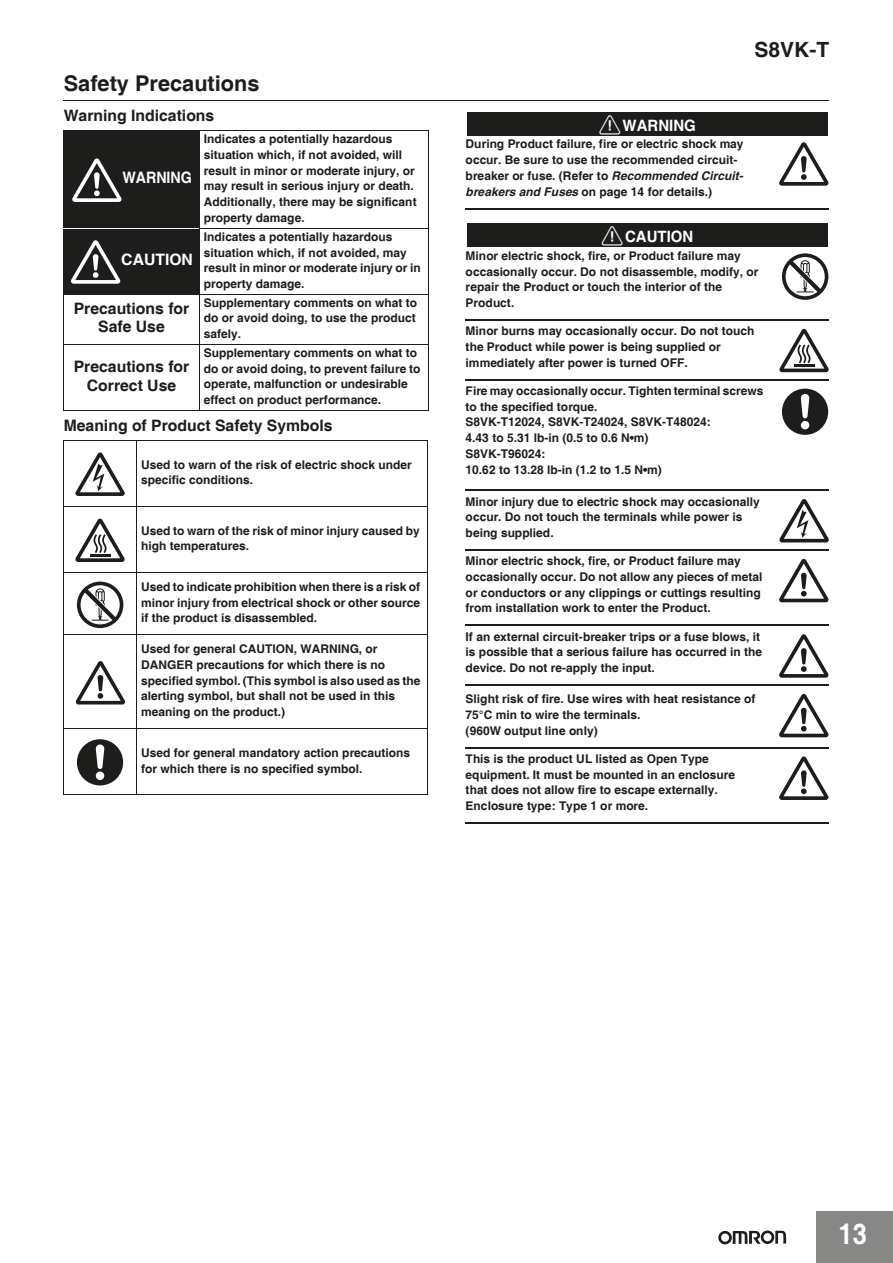
<style>
.page{position:relative;width:893px;height:1263px;background:#fff}
.page>*{position:absolute;margin:0;border:0;box-sizing:border-box;transform-origin:0 0}
.t1{font:700 28.5px "Helvetica";color:#fff;scale:.9 1}
.t2{font:700 21.75px "Helvetica";color:#1d1d1b}
.t3{font:700 21px "Helvetica";color:#1d1d1b}
.t4{font:700 15.75px/18.8px "Helvetica";color:#1d1d1b;text-align:center}
.t5{font:700 15.75px "Helvetica";letter-spacing:-.005em;color:#fff;scale:.91 1}
.t6{font:700 15.75px "Helvetica";letter-spacing:-.005em;color:#fff}
.t7{font:700 15.6px "Helvetica";color:#fff;scale:.96 1}
.t8{font:700 12px/15.8px "Helvetica";color:#1d1d1b}
.s1{font-style:italic}
</style>
<div class="page">
<div style="left:816px;top:1212px;width:77px;height:51px;background:#878786"></div>
<svg style="left:718px;top:1230px;width:68px;height:14px"></svg>
<hr style="left:64px;top:100px;width:765px;height:1px;background:#1d1d1b">
<svg style="left:467px;top:112px;width:361px;height:24px"></svg>
<div style="left:467px;top:112px;width:360px;height:23px;background:#1d1d1b"></div>
<svg style="left:466px;top:209px;width:363px;height:1px"></svg>
<hr style="left:466px;top:208px;width:363px;height:1px;background:#1d1d1b">
<div style="left:467px;top:223px;width:360px;height:24px;background:#1d1d1b"></div>
<hr style="left:466px;top:319px;width:363px;height:2px;background:#1d1d1b">
<svg style="left:466px;top:380px;width:363px;height:1px"></svg>
<hr style="left:466px;top:379px;width:363px;height:1px;background:#1d1d1b">
<svg style="left:466px;top:489px;width:363px;height:1px"></svg>
<hr style="left:466px;top:490px;width:363px;height:1px;background:#1d1d1b">
<hr style="left:466px;top:549px;width:363px;height:2px;background:#1d1d1b">
<svg style="left:466px;top:624px;width:363px;height:1px"></svg>
<hr style="left:466px;top:625px;width:363px;height:1px;background:#1d1d1b">
<hr style="left:466px;top:684px;width:363px;height:2px;background:#1d1d1b">
<svg style="left:466px;top:748px;width:363px;height:1px"></svg>
<hr style="left:466px;top:747px;width:363px;height:1px;background:#1d1d1b">
<hr style="left:466px;top:822px;width:363px;height:2px;background:#1d1d1b">
<div style="left:64px;top:131px;width:135px;height:97px;background:#1d1d1b"></div>
<div style="left:64px;top:228px;width:135px;height:66px;background:#1d1d1b"></div>
<hr style="left:63px;top:131px;width:1px;height:279px;background:#1d1d1b">
<hr style="left:199px;top:130px;width:1px;height:281px;background:#1d1d1b">
<hr style="left:428px;top:131px;width:1px;height:279px;background:#1d1d1b">
<hr style="left:63px;top:130px;width:365px;height:1px;background:#1d1d1b">
<hr style="left:63px;top:228px;width:137px;height:1px;background:#fff">
<hr style="left:199px;top:228px;width:229px;height:1px;background:#1d1d1b">
<hr style="left:63px;top:294px;width:365px;height:1px;background:#1d1d1b">
<hr style="left:63px;top:344px;width:365px;height:1px;background:#1d1d1b">
<hr style="left:63px;top:410px;width:365px;height:1px;background:#1d1d1b">
<hr style="left:63px;top:441px;width:1px;height:353px;background:#1d1d1b">
<hr style="left:136px;top:440px;width:1px;height:355px;background:#1d1d1b">
<hr style="left:427px;top:441px;width:1px;height:353px;background:#1d1d1b">
<hr style="left:63px;top:440px;width:365px;height:1px;background:#1d1d1b">
<hr style="left:63px;top:506px;width:365px;height:1px;background:#1d1d1b">
<hr style="left:63px;top:572px;width:365px;height:1px;background:#1d1d1b">
<hr style="left:63px;top:635px;width:365px;height:1px;background:#1d1d1b">
<hr style="left:63px;top:728px;width:365px;height:1px;background:#1d1d1b">
<hr style="left:63px;top:794px;width:365px;height:1px;background:#1d1d1b">
<svg style="left:72px;top:159px;width:50px;height:43px"></svg>
<svg style="left:71px;top:240px;width:49px;height:44px"></svg>
<svg style="left:75px;top:453px;width:50px;height:43px"></svg>
<svg style="left:75px;top:519px;width:50px;height:43px"></svg>
<hr style="left:90px;top:554px;width:20px;height:3px;background:#1d1d1b">
<svg style="left:77px;top:582px;width:46px;height:46px"></svg>
<svg style="left:76px;top:661px;width:49px;height:44px"></svg>
<div style="left:77px;top:739px;width:46px;height:46px;background:#1d1d1b;border-radius:50%"></div>
<div style="left:96px;top:772px;width:8px;height:8px;background:#fff;border-radius:50%"></div>
<svg style="left:96px;top:745px;width:8px;height:24px"></svg>
<svg style="left:779px;top:142px;width:49px;height:44px"></svg>
<svg style="left:782px;top:253px;width:46px;height:47px"></svg>
<svg style="left:779px;top:329px;width:50px;height:43px"></svg>
<hr style="left:794px;top:365px;width:20px;height:2px;background:#1d1d1b">
<div style="left:782px;top:389px;width:46px;height:46px;background:#1d1d1b;border-radius:50%"></div>
<div style="left:801px;top:421px;width:8px;height:8px;background:#fff;border-radius:50%"></div>
<svg style="left:801px;top:394px;width:8px;height:24px"></svg>
<svg style="left:779px;top:499px;width:50px;height:43px"></svg>
<svg style="left:779px;top:559px;width:49px;height:43px"></svg>
<svg style="left:779px;top:634px;width:49px;height:44px"></svg>
<svg style="left:779px;top:694px;width:49px;height:43px"></svg>
<svg style="left:779px;top:757px;width:49px;height:43px"></svg>
<h2 class="t2" style="left:64px;top:70px;width:197px">Safety Precautions</h2>
<h3 class="t4" style="left:64px;top:107px;width:152px">Warning Indications</h3>
<h3 class="t5" style="left:122px;top:168px;width:78px">WARNING</h3>
<h3 class="t6" style="left:121px;top:250px;width:73px">CAUTION</h3>
<p class="t8" style="left:204px;top:132px;width:214px">Indicates a potentially hazardous situation which, if not avoided, will result in minor or moderate injury, or may result in serious injury or death.<br>Additionally, there may be significant property damage.</p>
<p class="t8" style="left:204px;top:229px;width:218px">Indicates a potentially hazardous situation which, if not avoided, may result in minor or moderate injury or in property damage.</p>
<h3 class="t4" style="left:74px;top:300px;width:117px">Precautions for<br>Safe Use</h3>
<p class="t8" style="left:204px;top:295px;width:215px;text-align:justify">Supplementary comments on what to do or avoid doing, to use the product safely.</p>
<h3 class="t4" style="left:74px;top:358px;width:117px">Precautions for<br>Correct Use</h3>
<p class="t8" style="left:204px;top:345px;width:218px">Supplementary comments on what to do or avoid doing, to prevent failure to operate, malfunction or undesirable effect on product performance.</p>
<h3 class="t4" style="left:64px;top:417px;width:270px">Meaning of Product Safety Symbols</h3>
<p class="t8" style="left:141px;top:457px;width:272px">Used to warn of the risk of electric shock under specific conditions.</p>
<p class="t8" style="left:141px;top:523px;width:280px">Used to warn of the risk of minor injury caused by high temperatures.</p>
<p class="t8" style="left:141px;top:579px;width:281px;text-align:justify">Used to indicate prohibition when there is a risk of minor injury from electrical shock or other source if the product is disassembled.</p>
<p class="t8" style="left:141px;top:642px;width:281px">Used for general CAUTION, WARNING, or DANGER precautions for which there is no specified symbol. (This symbol is also used as the alerting symbol, but shall not be used in this meaning on the product.)</p>
<p class="t8" style="left:141px;top:745px;width:271px">Used for general mandatory action precautions for which there is no specified symbol.</p>
<h3 class="t3" style="left:754px;top:36px;width:76px">S8VK-T</h3>
<h3 class="t7" style="left:623px;top:116px;width:78px">WARNING</h3>
<p class="t8" style="left:466px;top:137px;width:279px">During Product failure, fire or electric shock may occur. Be sure to use the recommended circuit&shy;breaker or fuse. (Refer to <span class="s1">Recommended Circuit&shy;breakers and Fuses</span> on page 14 for details.)</p>
<h3 class="t7" style="left:625px;top:227px;width:73px">CAUTION</h3>
<p class="t8" style="left:466px;top:248px;width:294px">Minor electric shock, fire, or Product failure may occasionally occur. Do not disassemble, modify, or repair the Product or touch the interior of the Product.</p>
<p class="t8" style="left:466px;top:324px;width:290px">Minor burns may occasionally occur. Do not touch the Product while power is being supplied or immediately after power is turned OFF.</p>
<p class="t8" style="left:466px;top:383px;width:299px">Fire may occasionally occur. Tighten terminal screws to the specified torque.<br>S8VK-T12024, S8VK-T24024, S8VK-T48024:<br>4.43 to 5.31 lb-in (0.5 to 0.6 N•m)<br>S8VK-T96024:<br>10.62 to 13.28 lb-in (1.2 to 1.5 N•m)</p>
<p class="t8" style="left:466px;top:494px;width:295px">Minor injury due to electric shock may occasionally occur. Do not touch the terminals while power is being supplied.</p>
<p class="t8" style="left:466px;top:554px;width:298px">Minor electric shock, fire, or Product failure may occasionally occur. Do not allow any pieces of metal or conductors or any clippings or cuttings resulting from installation work to enter the Product.</p>
<p class="t8" style="left:466px;top:629px;width:298px">If an external circuit-breaker trips or a fuse blows, it is possible that a serious failure has occurred in the device. Do not re-apply the input.</p>
<p class="t8" style="left:466px;top:692px;width:291px">Slight risk of fire. Use wires with heat resistance of<br>75°C min to wire the terminals.<br>(960W output line only)</p>
<p class="t8" style="left:466px;top:751px;width:271px">This is the product UL listed as Open Type equipment. It must be mounted in an enclosure that does not allow fire to escape externally.<br>Enclosure type: Type 1 or more.</p>
<h1 class="t1" style="left:838px;top:1216px;width:33px">13</h1>
</div>
